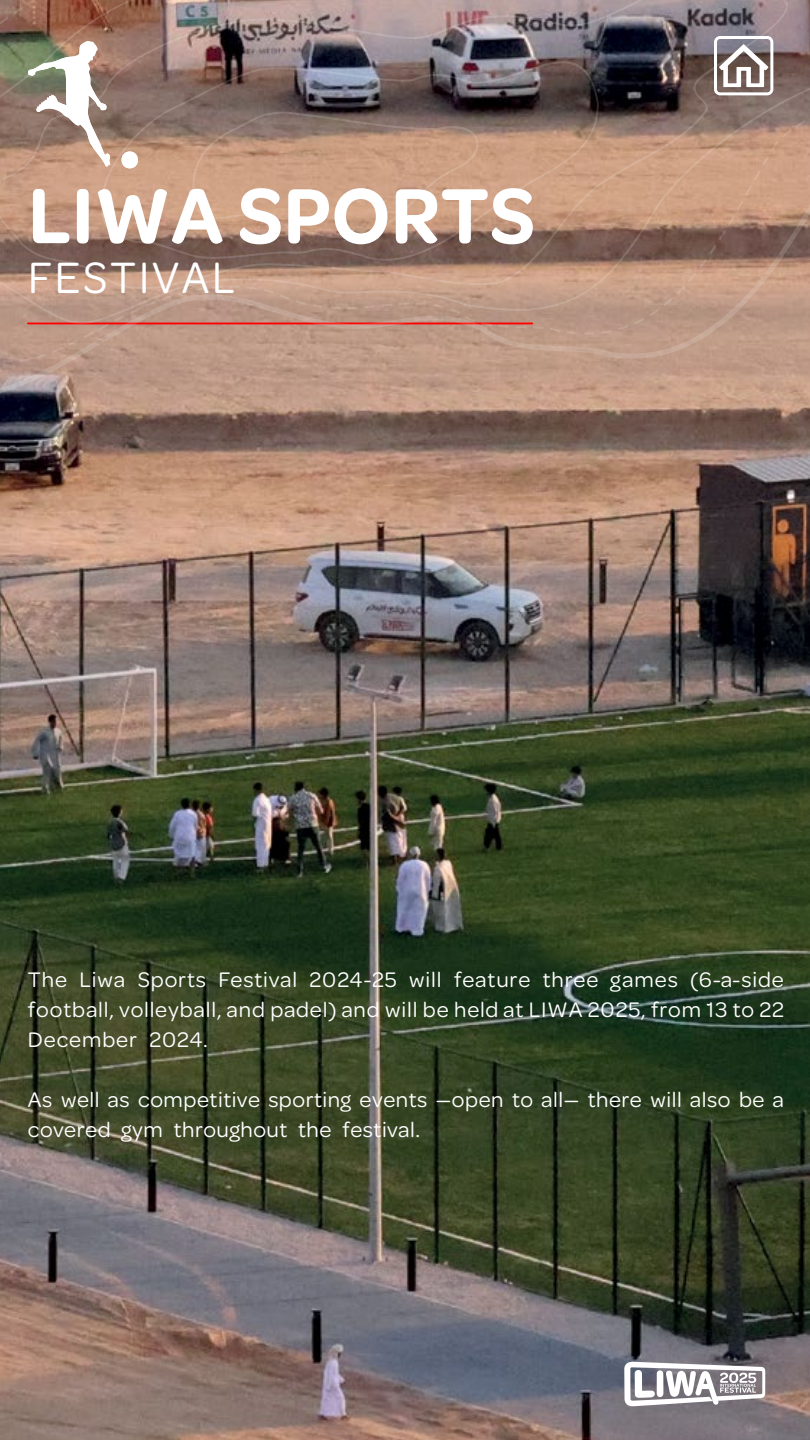
<style>
.page{position:relative;width:810px;height:1440px;background:#fff}
.page>*{position:absolute;margin:0;border:0;box-sizing:border-box;transform-origin:0 0}
.t1{font:600 83.25px "Omnes Arabic";letter-spacing:.01em;color:#fff;scale:.95 1}
.t2{font:46.88px "Omnes Arabic";letter-spacing:.06em;color:#fff;scale:.95 1}
.t3{font:22.5px/30px "Omnes Arabic";letter-spacing:.025em;color:#fff;text-align:justify}
</style>
<div class="page">
<img style="left:0;top:403px;width:810px;height:1037px">
<svg style="left:624px;top:1362px;width:141px;height:44px"></svg>
<svg style="left:0;top:0;width:810px;height:403px;background:#a68577"></svg>
<svg style="left:714px;top:36px;width:59px;height:59px"></svg>
<svg style="left:27px;top:41px;width:114px;height:127px"></svg>
<h1 class="t1" style="left:28px;top:166px;width:535px">LIWA SPORTS</h1>
<h2 class="t2" style="left:28px;top:251px;width:219px">FESTIVAL</h2>
<p class="t3" style="left:28px;top:966px;width:758px">The Liwa Sports Festival 2024-25 will feature three games (6-a-side football, volleyball, and padel) and will be held at LIWA 2025, from 13 to 22<br>December 2024.</p>
<p class="t3" style="left:28px;top:1086px;width:758px">As well as competitive sporting events —open to all— there will also be a covered gym throughout the festival.</p>
</div>
